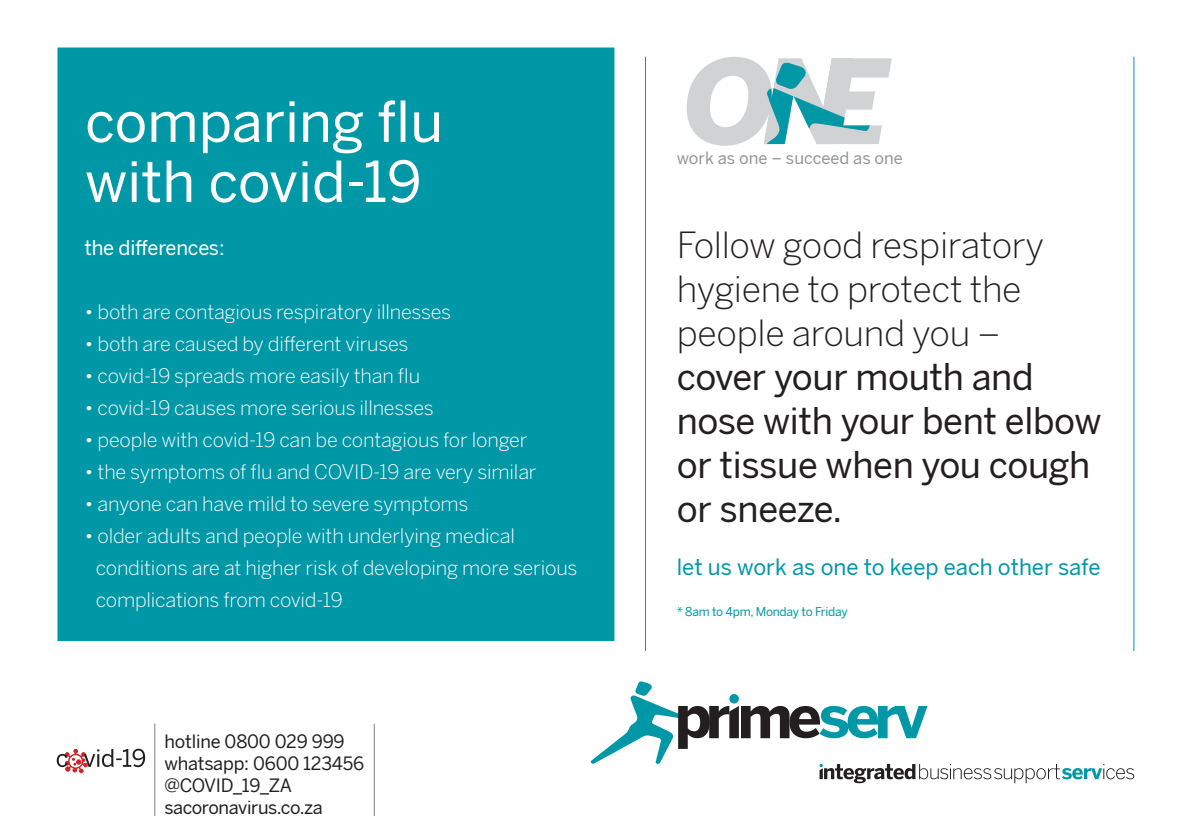
<style>
.page{position:relative;width:1191px;height:840px;background:#fff}
.page>*{position:absolute;margin:0;border:0;box-sizing:border-box;transform-origin:0 0}
.t1{font:56px/60px "Benton Sans";color:#fff}
.t2{font:36px/44px "Benton Sans";letter-spacing:-.01em;color:#231f20}
.t3{font:300 36px/44px "Benton Sans";letter-spacing:-.01em;color:#231f20}
.t4{font:22px "Benton Sans";color:#0097a7}
.t5{font:300 20px/32px "Benton Sans";letter-spacing:-.01em;color:#fff}
.t6{font:20px "Benton Sans";letter-spacing:-.01em;color:#fff}
.t7{font:18px/22px "Benton Sans";letter-spacing:-.01em;color:#231f20}
.t8{font:16.4px "Benton Sans";color:#939598}
.t9{font:12px "Benton Sans";letter-spacing:-.02em;color:#0097a7}
</style>
<div class="page">
<hr style="left:645px;top:57px;width:1px;height:593px;background:#0097a7">
<hr style="left:1133px;top:57px;width:1px;height:593px;background:#0097a7">
<svg style="left:686px;top:57px;width:205px;height:89px"></svg>
<svg style="left:590px;top:681px;width:544px;height:101px"></svg>
<div style="left:57px;top:47px;width:558px;height:594px;background:#0097a7"></div>
<hr style="left:154px;top:723px;width:1px;height:92px;background:#808285">
<hr style="left:374px;top:723px;width:1px;height:92px;background:#808285">
<svg style="left:57px;top:748px;width:88px;height:24px"></svg>
<h1 class="t1" style="left:85px;top:92px;width:360px">comparing flu with covid-19</h1>
<p class="t6" style="left:84px;top:235px;width:142px">the differences:</p>
<p class="t5" style="left:84px;top:295px;width:368px">• both are contagious respiratory illnesses</p>
<p class="t5" style="left:84px;top:327px;width:326px">• both are caused by different viruses</p>
<p class="t5" style="left:84px;top:359px;width:337px">• covid-19 spreads more easily than flu</p>
<p class="t5" style="left:84px;top:391px;width:351px">• covid-19 causes more serious illnesses</p>
<p class="t5" style="left:84px;top:423px;width:445px">• people with covid-19 can be contagious for longer</p>
<p class="t5" style="left:84px;top:455px;width:454px">• the symptoms of flu and COVID-19 are very similar</p>
<p class="t5" style="left:84px;top:487px;width:386px">• anyone can have mild to severe symptoms</p>
<p class="t5" style="left:96px;top:519px;width:483px;text-indent:-11px">• older adults and people with underlying medical conditions are at higher risk of developing more serious complications from covid-19</p>
<p class="t7" style="left:164px;top:730px;width:201px">hotline 0800 029 999 whatsapp: 0600 123456 @COVID_19_ZA sacoronavirus.co.za</p>
<p class="t8" style="left:677px;top:148px;width:228px">work as one – succeed as one</p>
<h2 class="t3" style="left:677px;top:223px;width:369px">Follow good respiratory hygiene to protect the people around you –</h2>
<h2 class="t2" style="left:677px;top:355px;width:426px">cover your mouth and nose with your bent elbow or tissue when you cough or sneeze.</h2>
<p class="t4" style="left:677px;top:553px;width:425px">let us work as one to keep each other safe</p>
<p class="t9" style="left:677px;top:604px;width:173px">* 8am to 4pm, Monday to Friday</p>
</div>
